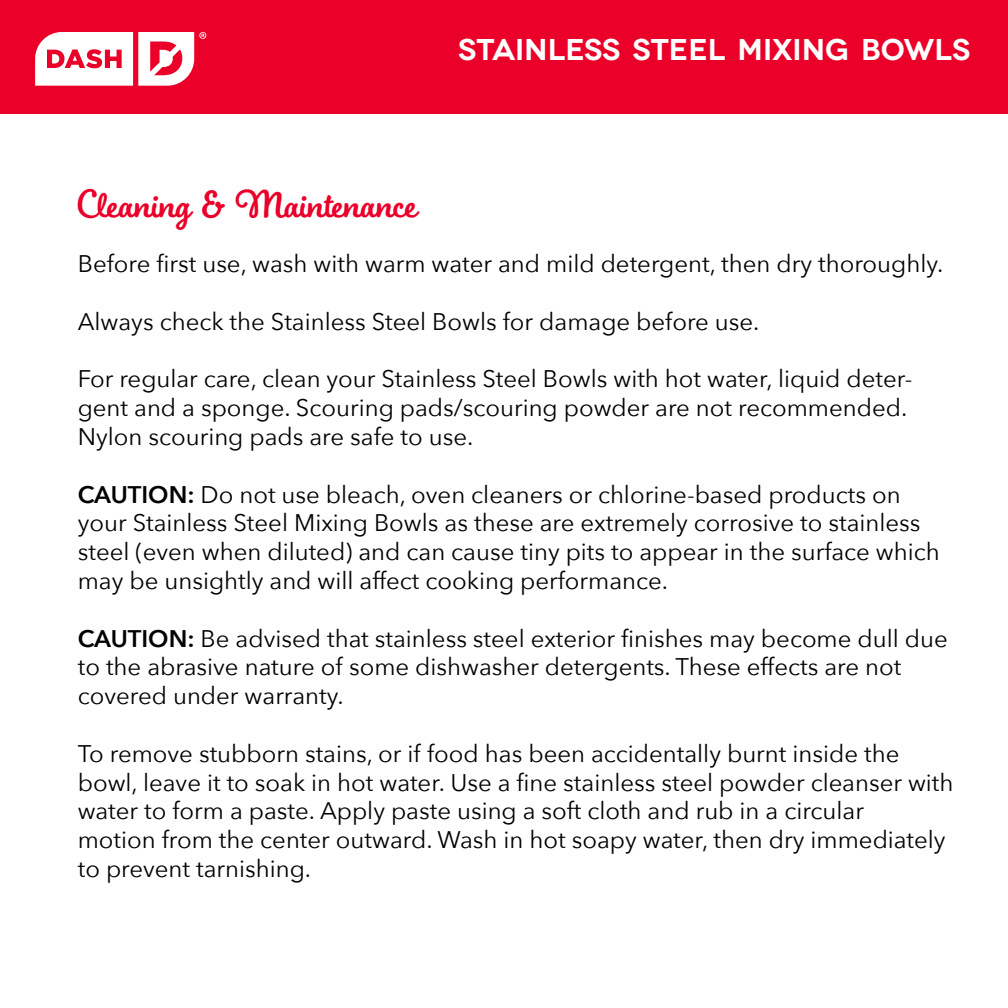
<style>
.page{position:relative;width:1008px;height:1008px;background:#fff}
.page>*{position:absolute;margin:0;border:0;box-sizing:border-box;transform-origin:0 0}
.t1{font:700 42px "Boucherie Cursive";letter-spacing:-.01em;color:#ea0029}
.t2{font:600 30px "Novecentowide";color:#fff}
.t3{font:24px/28.8px "Avenir Next";color:#000}
.s1{font-weight:600}
</style>
<div class="page">
<div style="left:0;top:0;width:1008px;height:114px;background:#ea0029"></div>
<svg style="left:35px;top:32px;width:171px;height:54px"></svg>
<p class="t2" style="left:458px;top:31px;width:514px">STAINLESS STEEL MIXING BOWLS</p>
<h1 class="t1" style="left:78px;top:178px;width:341px">Cleaning &amp; Maintenance</h1>
<p class="t3" style="left:78px;top:248px;width:867px">Before first use, wash with warm water and mild detergent, then dry thoroughly.</p>
<p class="t3" style="left:78px;top:306px;width:683px">Always check the Stainless Steel Bowls for damage before use.</p>
<p class="t3" style="left:78px;top:364px;width:836px">For regular care, clean your Stainless Steel Bowls with hot water, liquid deter&shy;gent and a sponge. Scouring pads/scouring powder are not recommended.<br>Nylon scouring pads are safe to use.</p>
<p class="t3" style="left:78px;top:479px;width:864px"><span class="s1">CAUTION:</span> Do not use bleach, oven cleaners or chlorine-based products on your Stainless Steel Mixing Bowls as these are extremely corrosive to stainless steel (even when diluted) and can cause tiny pits to appear in the surface which may be unsightly and will affect cooking performance.</p>
<p class="t3" style="left:78px;top:623px;width:872px"><span class="s1">CAUTION:</span> Be advised that stainless steel exterior finishes may become dull due to the abrasive nature of some dishwasher detergents. These effects are not covered under warranty.</p>
<p class="t3" style="left:78px;top:738px;width:877px">To remove stubborn stains, or if food has been accidentally burnt inside the bowl, leave it to soak in hot water. Use a fine stainless steel powder cleanser with water to form a paste. Apply paste using a soft cloth and rub in a circular<br>motion from the center outward. Wash in hot soapy water, then dry immediately to prevent tarnishing.</p>
</div>
